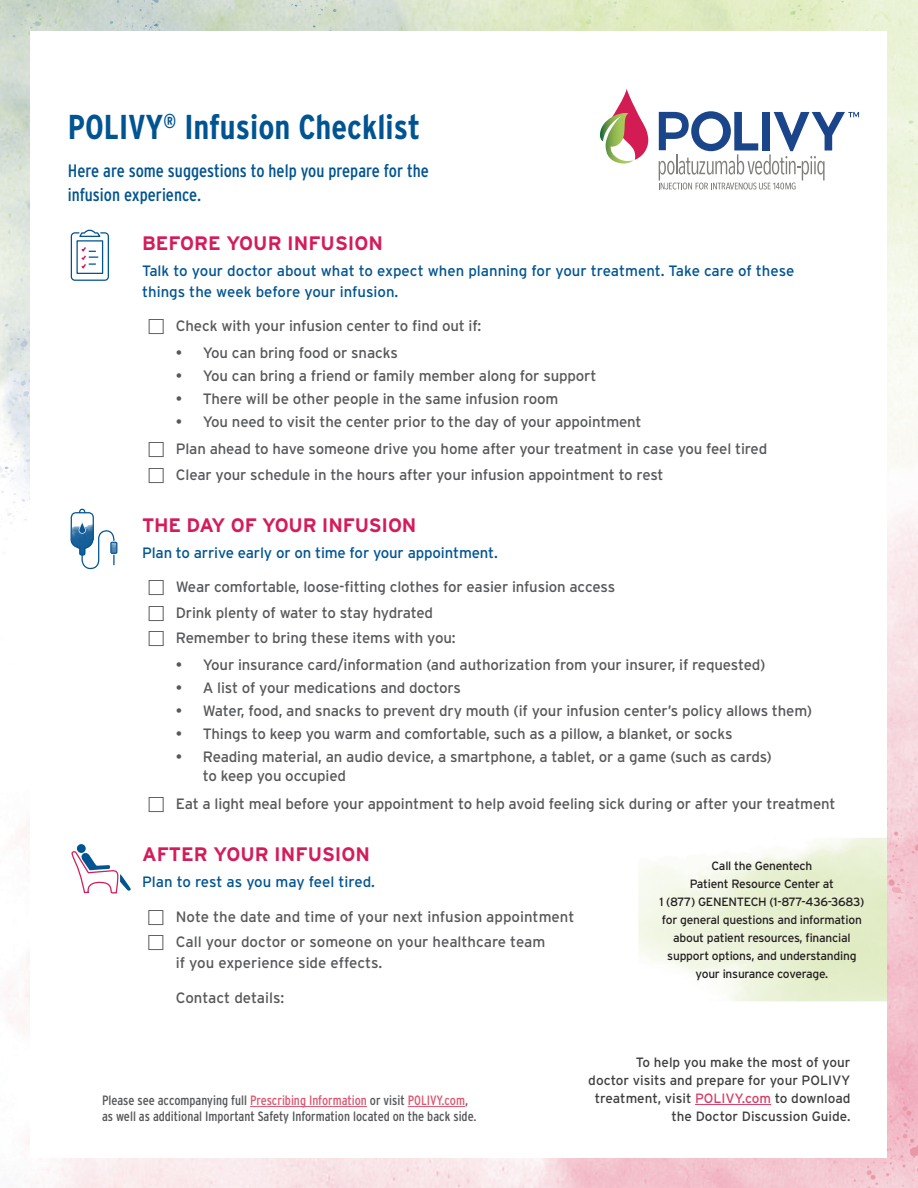
<style>
.page{position:relative;width:918px;height:1188px;background:#fff}
.page>*{position:absolute;margin:0;border:0;box-sizing:border-box;transform-origin:0 0}
.t1{font:700 condensed 34.5px "Interstate";color:#005492}
.t2{font:700 19.5px "Interstate";color:#d51c5b}
.t3{font:18px/24px "Interstate Condensed";color:#005492}
.t4{font:15px/25.7px "Interstate";letter-spacing:-.01em;color:#57585a}
.t5{font:15px/21px "Interstate";color:#005492}
.t6{font:13.5px/16.2px "Interstate Condensed";color:#57585a}
.t7{font:13.5px/18px "Interstate";color:#3e3e3f;text-align:right}
.t8{font:12px/18px "Interstate";letter-spacing:-.02em;color:#231f20;text-align:center}
.s1{color:#dd5871}
.s2{color:#d93d66}
</style>
<div class="page">
<img style="left:0;top:0;width:918px;height:1188px">
<div style="left:31px;top:32px;width:856px;height:1126px;background:#fff"></div>
<div style="left:71px;top:232px;width:38px;height:49px;border:1px solid #005492;border-radius:3px"></div>
<svg style="left:76px;top:229px;width:28px;height:45px"></svg>
<svg style="left:70px;top:508px;width:47px;height:62px"></svg>
<div style="left:77px;top:844px;width:9px;height:9px;background:#005492;border-radius:50%"></div>
<svg style="left:72px;top:850px;width:59px;height:44px"></svg>
<svg style="left:659px;top:111px;width:200px;height:79px"></svg>
<svg style="left:600px;top:89px;width:48px;height:75px"></svg>
<hr style="left:250px;top:1106px;width:117px;height:1px;background:#dd5871">
<hr style="left:408px;top:1106px;width:57px;height:1px;background:#dd5871">
<hr style="left:695px;top:1104px;width:76px;height:1px;background:#d93d66">
<h1 class="t1" style="left:68px;top:106px;width:354px">POLIVY<sup>®</sup> Infusion Checklist</h1>
<p class="t3" style="left:68px;top:158px;width:363px">Here are some suggestions to help you prepare for the infusion experience.</p>
<h2 class="t2" style="left:142px;top:231px;width:243px">BEFORE YOUR INFUSION</h2>
<p class="t5" style="left:142px;top:260px;width:654px">Talk to your doctor about what to expect when planning for your treatment. Take care of these things the week before your infusion.</p>
<p class="t4" style="left:176px;top:313px;width:307px">Check with your infusion center to find out if:</p>
<p class="t4" style="left:176px;top:339px;width:223px">• You can bring food or snacks</p>
<p class="t4" style="left:176px;top:362px;width:422px">• You can bring a friend or family member along for support</p>
<p class="t4" style="left:176px;top:385px;width:384px">• There will be other people in the same infusion room</p>
<p class="t4" style="left:176px;top:407px;width:593px;line-height:27.5px">• You need to visit the center prior to the day of your appointment<br>Plan ahead to have someone drive you home after your treatment in case you feel tired</p>
<p class="t4" style="left:176px;top:461px;width:489px">Clear your schedule in the hours after your infusion appointment to rest</p>
<h2 class="t2" style="left:142px;top:513px;width:276px">THE DAY OF YOUR INFUSION</h2>
<p class="t5" style="left:142px;top:542px;width:357px">Plan to arrive early or on time for your appointment.</p>
<p class="t4" style="left:176px;top:574px;width:441px">Wear comfortable, loose-fitting clothes for easier infusion access<br>Drink plenty of water to stay hydrated<br>Remember to bring these items with you:</p>
<p class="t4" style="left:176px;top:651px;width:591px">• Your insurance card/information (and authorization from your insurer, if requested)</p>
<p class="t4" style="left:176px;top:674px;width:287px">• A list of your medications and doctors</p>
<p class="t4" style="left:176px;top:697px;width:638px">• Water, food, and snacks to prevent dry mouth (if your infusion center’s policy allows them)</p>
<p class="t4" style="left:176px;top:721px;width:558px">• Things to keep you warm and comfortable, such as a pillow, a blanket, or socks</p>
<p class="t4" style="left:203px;top:747px;width:571px;line-height:19.5px;text-indent:-27px">• Reading material, an audio device, a smartphone, a tablet, or a game (such as cards) to keep you occupied</p>
<p class="t4" style="left:176px;top:791px;width:661px">Eat a light meal before your appointment to help avoid feeling sick during or after your treatment</p>
<h2 class="t2" style="left:142px;top:843px;width:230px">AFTER YOUR INFUSION</h2>
<p class="t5" style="left:142px;top:871px;width:235px">Plan to rest as you may feel tired.</p>
<p class="t4" style="left:176px;top:903px;width:400px">Note the date and time of your next infusion appointment<br>Call your doctor or someone on your healthcare team</p>
<p class="t4" style="left:176px;top:950px;width:208px">if you experience side effects.</p>
<p class="t4" style="left:176px;top:984px;width:110px">Contact details:</p>
<p class="t8" style="left:659px;top:857px;width:207px">Call the Genentech<br>Patient Resource Center at<br>1 (877) GENENTECH (1-877-436-3683) for general questions and information about patient resources, financial support options, and understanding your insurance coverage.</p>
<p class="t6" style="left:102px;top:1092px;width:376px">Please see accompanying full <span class="s1">Prescribing Information</span> or visit <span class="s1">POLIVY.com</span>, as well as additional Important Safety Information located on the back side.</p>
<p class="t7" style="left:588px;top:1053px;width:264px">To help you make the most of your<br>doctor visits and prepare for your POLIVY treatment, visit <span class="s2">POLIVY.com</span> to download the Doctor Discussion Guide.</p>
</div>
